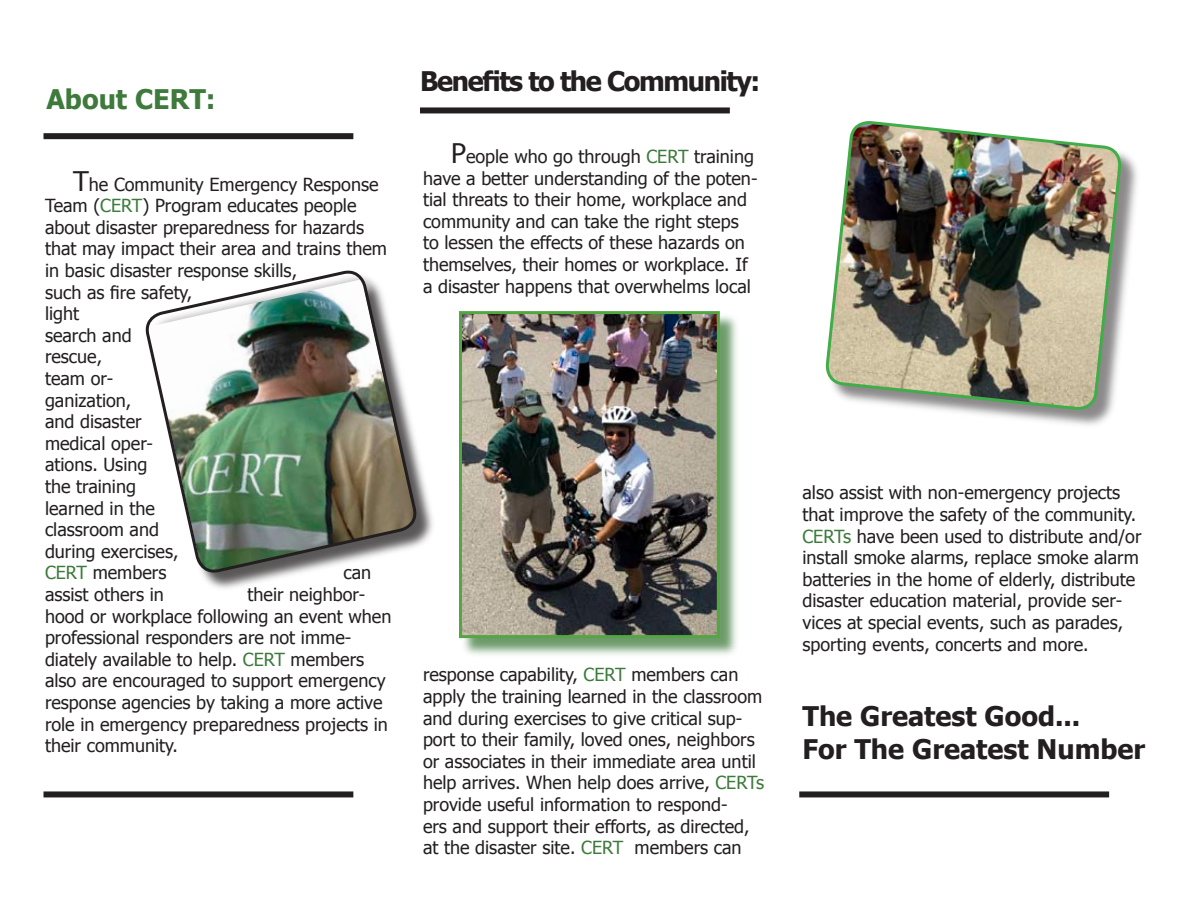
<style>
.page{position:relative;width:1188px;height:918px;background:#fff}
.page>*{position:absolute;margin:0;border:0;box-sizing:border-box;transform-origin:0 0}
.t1{font:700 27px/32.4px "Tahoma";color:#231f20}
.t2{font:700 27px "Tahoma";letter-spacing:-.05em;color:#231f20}
.t3{font:700 27px "Tahoma";color:#3d7a3b}
.t4{font:18px/21.6px "Tahoma";color:#231f20}
.s1{font-size:27px}
.s2{color:#3d7a3b}
</style>
<div class="page">
<div style="left:44px;top:133px;width:309px;height:6px;background:#231f20"></div>
<div style="left:147px;top:271px;width:289px;height:322px;background:#231f20;opacity:.75"></div>
<img style="left:145px;top:270px;width:273px;height:314px">
<div style="left:44px;top:791px;width:309px;height:6px;background:#231f20"></div>
<div style="left:420px;top:107px;width:310px;height:6px;background:#231f20"></div>
<div style="left:460px;top:313px;width:279px;height:345px;background:#3c793a;opacity:.75"></div>
<img style="left:463px;top:315px;width:253px;height:319px">
<div style="left:459px;top:311px;width:261px;height:327px;border:3px solid #54a642"></div>
<div style="left:799px;top:791px;width:310px;height:6px;background:#231f20"></div>
<div style="left:827px;top:122px;width:314px;height:308px;background:#231f20;opacity:.53"></div>
<img style="left:825px;top:121px;width:298px;height:291px">
<h1 class="t3" style="left:46px;top:82px;width:171px">About CERT:</h1>
<p class="t4" style="left:45px;top:173px;width:344px;text-indent:28px"><span class="s1">T</span>he Community Emergency Response<br>Team (<span class="s2">CERT</span>) Program educates people about disaster preparedness for hazards that may impact their area and trains them in basic disaster response skills,<br>such as fire safety,<br>light<br>search and<br>rescue,<br>team or-<br>ganization,<br>and disaster<br>medical oper-<br>ations. Using<br>the training<br>learned in the<br>classroom and<br>during exercises,<br><span class="s2">CERT</span> members</p>
<p class="t4" style="left:344px;top:562px;width:29px">can</p>
<p class="t4" style="left:45px;top:583px;width:348px;text-indent:202px">their neighbor&shy;hood or workplace following an event when professional responders are not imme&shy;diately available to help. <span class="s2">CERT</span> members also are encouraged to support emergency response agencies by taking a more active role in emergency preparedness projects in their community.</p>
<p class="t4" style="left:45px;top:583px;width:120px">assist others in</p>
<h1 class="t2" style="left:420px;top:64px;width:342px">Benefits to the Community:</h1>
<p class="t4" style="left:423px;top:145px;width:336px;text-indent:28px"><span class="s1">P</span>eople who go through <span class="s2">CERT</span> training have a better understanding of the poten&shy;tial threats to their home, workplace and community and can take the right steps to lessen the effects of these hazards on themselves, their homes or workplace. If a disaster happens that overwhelms local</p>
<p class="t4" style="left:423px;top:664px;width:343px">response capability, <span class="s2">CERT</span> members can apply the training learned in the classroom and during exercises to give critical sup&shy;port to their family, loved ones, neighbors or associates in their immediate area until help arrives. When help does arrive, <span class="s2">CERTs </span>provide useful information to respond-<br>ers and support their efforts, as directed, at the disaster site. <span class="s2">CERT</span> members can</p>
<p class="t4" style="left:802px;top:482px;width:341px">also assist with non-emergency projects that improve the safety of the community.<br><span class="s2">CERTs</span> have been used to distribute and/or install smoke alarms, replace smoke alarm batteries in the home of elderly, distribute disaster education material, provide ser&shy;vices at special events, such as parades, sporting events, concerts and more.</p>
<h1 class="t1" style="left:802px;top:699px;width:344px">The Greatest Good...<br>For The Greatest Number</h1>
</div>
